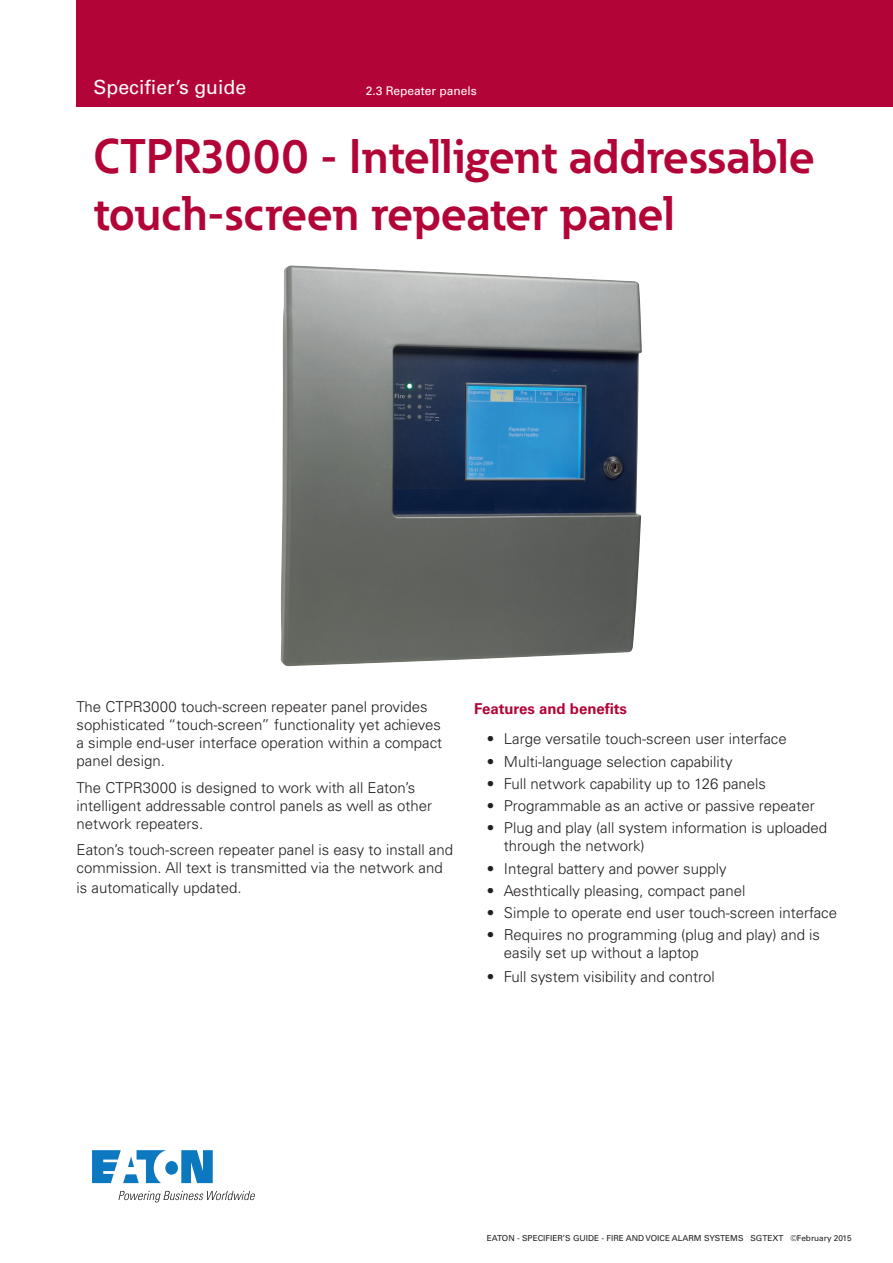
<style>
.page{position:relative;width:893px;height:1263px;background:#fff}
.page>*{position:absolute;margin:0;border:0;box-sizing:border-box;transform-origin:0 0}
.t1{font:700 48px/57.6px "Eaton";color:#b30437}
.t2{font:19.5px "Univers LT Std";color:#fff}
.t3{font:300 15px/18px "Univers LT Std";color:#231f20}
.t4{font:700 15px "Univers LT Std";color:#b30437}
.t5{font:12px "Univers LT Std";color:#fff}
.t6{font:8.25px "Univers LT Std";color:#231f20}
</style>
<div class="page">
<svg style="left:92px;top:1150px;width:121px;height:33px"></svg>
<svg style="left:119px;top:1191px;width:136px;height:11px"></svg>
<img style="left:281px;top:265px;width:361px;height:402px">
<div style="left:77px;top:0;width:816px;height:106px;background:#b30437"></div>
<h2 class="t2" style="left:94px;top:76px;width:154px">Specifier’s guide</h2>
<p class="t5" style="left:366px;top:83px;width:113px">2.3 Repeater panels</p>
<h1 class="t1" style="left:94px;top:127px;width:723px">CTPR3000 - Intelligent addressable touch-screen repeater panel</h1>
<p class="t3" style="left:77px;top:698px;width:367px">The CTPR3000 touch-screen repeater panel provides sophisticated “touch-screen” functionality yet achieves a simple end-user interface operation within a compact panel design.</p>
<p class="t3" style="left:77px;top:779px;width:357px">The CTPR3000 is designed to work with all Eaton’s intelligent addressable control panels as well as other network repeaters.</p>
<p class="t3" style="left:77px;top:841px;width:378px">Eaton’s touch-screen repeater panel is easy to install and commission. All text is transmitted via the network and</p>
<p class="t3" style="left:77px;top:879px;width:167px">is automatically updated.</p>
<p class="t4" style="left:474px;top:699px;width:154px">Features and benefits</p>
<p class="t3" style="left:487px;top:730px;width:301px">• Large versatile touch-screen user interface</p>
<p class="t3" style="left:487px;top:752px;width:247px">• Multi-language selection capability</p>
<p class="t3" style="left:487px;top:774px;width:281px">• Full network capability up to 126 panels</p>
<p class="t3" style="left:487px;top:797px;width:329px">• Programmable as an active or passive repeater</p>
<p class="t3" style="left:504px;top:819px;width:325px;text-indent:-17px">• Plug and play (all system information is uploaded through the network)</p>
<p class="t3" style="left:487px;top:859px;width:241px">• Integral battery and power supply</p>
<p class="t3" style="left:487px;top:881px;width:260px">• Aesthtically pleasing, compact panel</p>
<p class="t3" style="left:487px;top:904px;width:352px">• Simple to operate end user touch-screen interface</p>
<p class="t3" style="left:504px;top:926px;width:318px;text-indent:-17px">• Requires no programming (plug and play) and is easily set up without a laptop</p>
<p class="t3" style="left:487px;top:968px;width:229px">• Full system visibility and control</p>
<p class="t6" style="left:487px;top:1233px;width:366px">EATON - SPECIFIER’S GUIDE - FIRE AND VOICE ALARM SYSTEMS SGTEXT ©February 2015</p>
</div>
